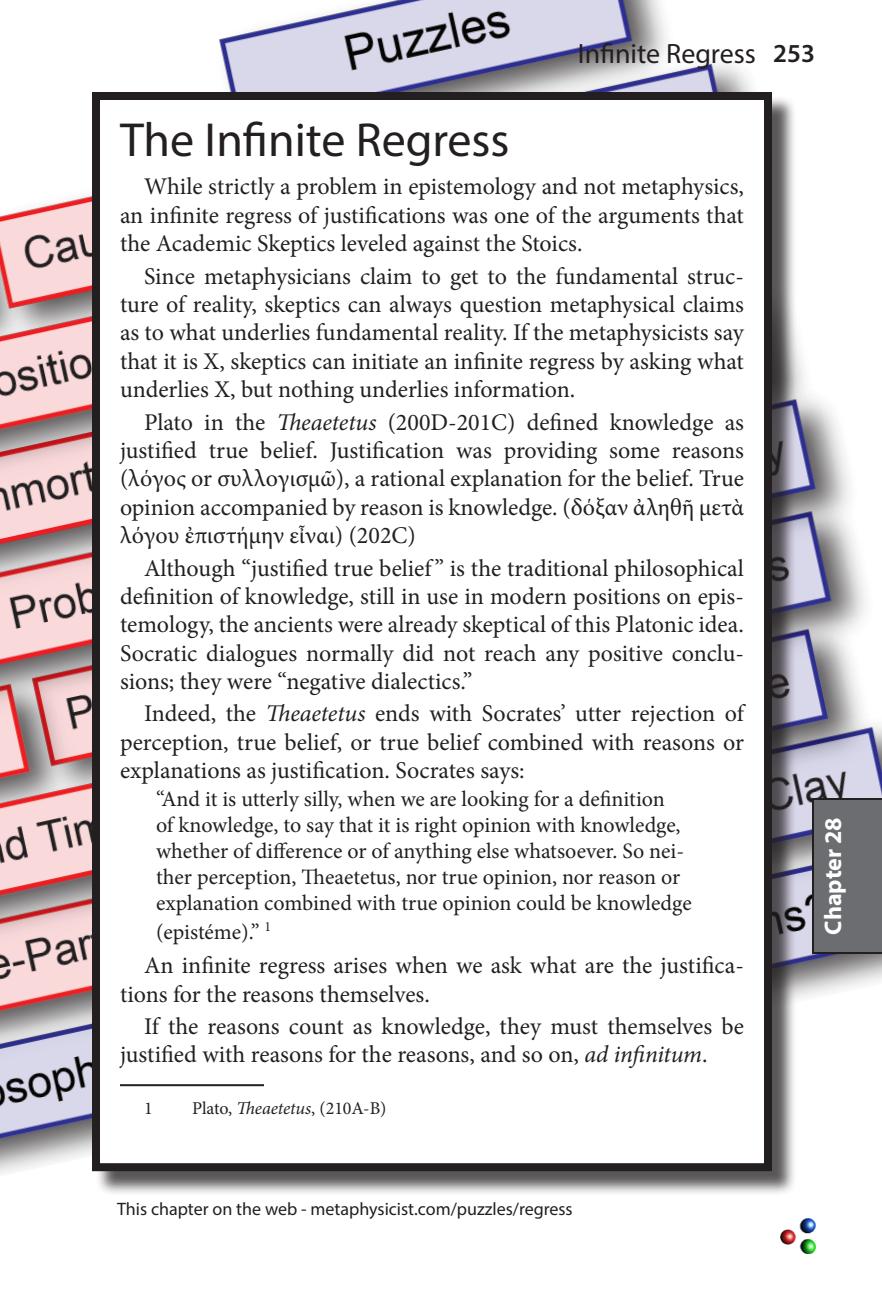
<style>
.page{position:relative;width:882px;height:1296px;background:#fff}
.page>*{position:absolute;margin:0;border:0;box-sizing:border-box;transform-origin:0 0}
.t1{font:48px "Myriad Pro";color:#231f20}
.t2{font:28px "Myriad Pro";color:#231f20}
.t3{font:24px/28.4px "Minion Pro";letter-spacing:-.005em;color:#231f20;text-align:justify}
.t4{font:700 24px "Myriad Pro";color:#fff}
.t5{font:22px/26px "Minion Pro";letter-spacing:-.005em;color:#231f20}
.t6{font:18px "Myriad Pro";color:#231f20}
.t7{font:18px "Minion Pro";color:#231f20}
.s1{font-weight:600;font-size:26px}
.s2{font-style:italic}
</style>
<div class="page">
<img style="left:0;top:0;width:882px;height:1174px">
<div style="left:95px;top:95px;width:702px;height:1101px;background:#231f20;opacity:.75"></div>
<div style="left:96px;top:96px;width:672px;height:1071px;background:#fff"></div>
<div style="left:92px;top:92px;width:680px;height:1079px;border:8px solid #231f20"></div>
<img style="left:780px;top:1218px;width:35px;height:36px">
<div style="left:812px;top:798px;width:70px;height:156px;background:#6c6d70"></div>
<hr style="left:120px;top:1084px;width:144px;height:2px;background:#231f20">
<p class="t2" style="left:578px;top:36px;width:239px">Infinite Regress <span class="s1">253</span></p>
<h1 class="t1" style="left:120px;top:110px;width:391px">The Infinite Regress</h1>
<p class="t3" style="left:120px;top:173px;width:626px;text-indent:24px">While strictly a problem in epistemology and not metaphysics, an infinite regress of justifications was one of the arguments that the Academic Skeptics leveled against the Stoics.</p>
<p class="t3" style="left:120px;top:262px;width:625px;text-indent:24px">Since metaphysicians claim to get to the fundamental struc&shy;ture of reality, skeptics can always question metaphysical claims as to what underlies fundamental reality. If the metaphysicists say that it is X, skeptics can initiate an infinite regress by asking what underlies X, but nothing underlies information.</p>
<p class="t3" style="left:120px;top:408px;width:626px;text-indent:24px">Plato in the <span class="s2">Theaetetus</span> (200D-201C) defined knowledge as justified true belief. Justification was providing some reasons (λόγος or συλλογισμῶ), a rational explanation for the belief. True opinion accompanied by reason is knowledge. (δόξαν ἀληθῆ μετὰ λόγου ἐπιστήμην εἶναι) (202C)</p>
<p class="t3" style="left:120px;top:554px;width:626px;text-indent:24px">Although “justified true belief ” is the traditional philosophical definition of knowledge, still in use in modern positions on epis&shy;temology, the ancients were already skeptical of this Platonic idea.<br>Socratic dialogues normally did not reach any positive conclu&shy;sions; they were “negative dialectics.”</p>
<p class="t3" style="left:120px;top:700px;width:626px;text-indent:24px">Indeed, the <span class="s2">Theaetetus</span> ends with Socrates’ utter rejection of perception, true belief, or true belief combined with reasons or explanations as justification. Socrates says:</p>
<p class="t5" style="left:156px;top:786px;width:537px">“And it is utterly silly, when we are looking for a definition<br>of knowledge, to say that it is right opinion with knowledge, whether of difference or of anything else whatsoever. So nei&shy;ther perception, Theaetetus, nor true opinion, nor reason or explanation combined with true opinion could be knowledge</p>
<p class="t5" style="left:156px;top:919px;width:117px">(epistéme).” <sup>1</sup></p>
<p class="t3" style="left:120px;top:951px;width:625px;text-indent:24px">An infinite regress arises when we ask what are the justifica&shy;tions for the reasons themselves.</p>
<p class="t3" style="left:120px;top:1012px;width:626px;text-indent:24px">If the reasons count as knowledge, they must themselves be justified with reasons for the reasons, and so on, <span class="s2">ad infinitum</span>.</p>
<p class="t7" style="left:144px;top:1096px;width:10px">1</p>
<p class="t7" style="left:192px;top:1096px;width:196px">Plato, <span class="s2">Theaetetus</span>, (210A-B)</p>
<p class="t4" style="left:817px;top:935px;width:119px;rotate:-90deg">Chapter 28</p>
<p class="t6" style="left:117px;top:1198px;width:457px">This chapter on the web - metaphysicist.com/puzzles/regress</p>
</div>
